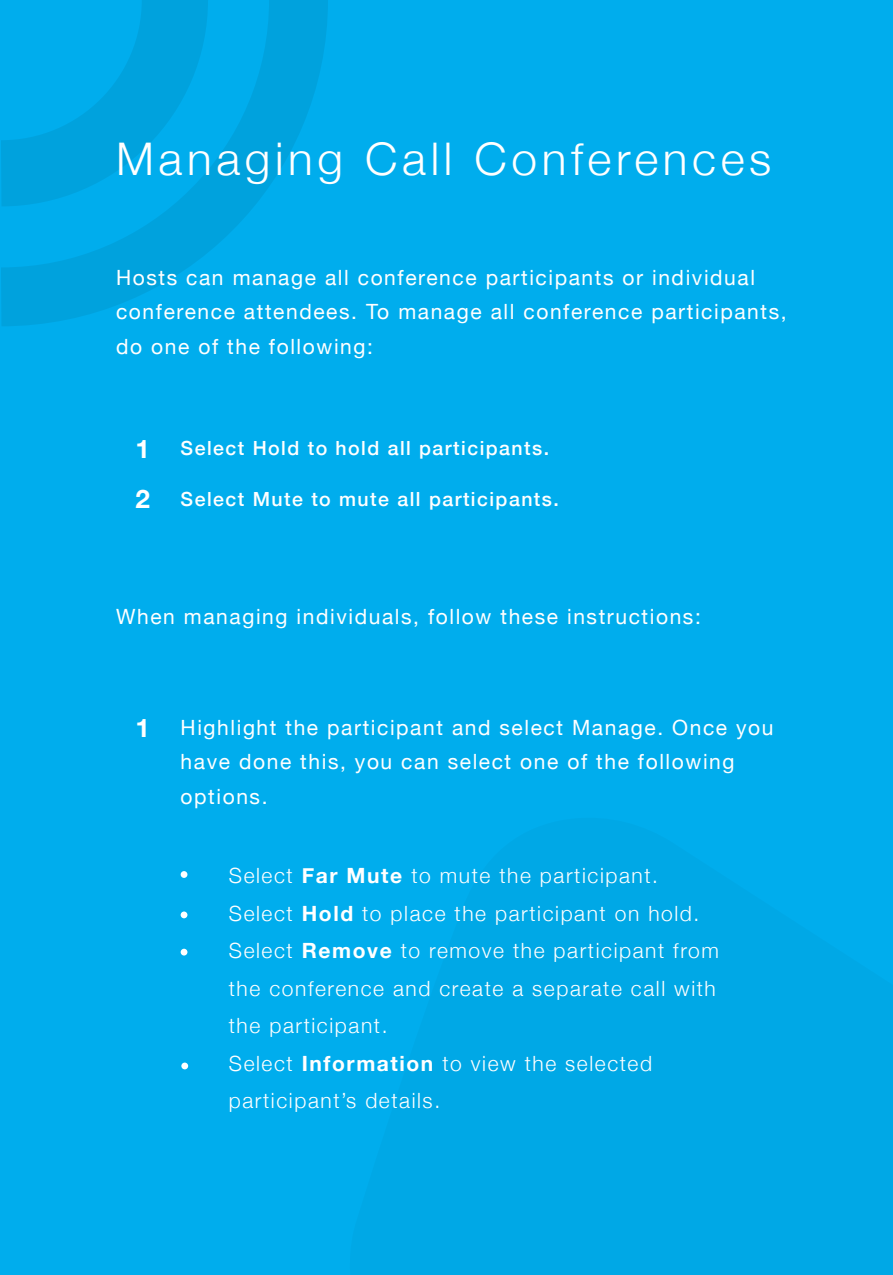
<style>
.page{position:relative;width:893px;height:1275px;background:#fff}
.page>*{position:absolute;margin:0;border:0;box-sizing:border-box;transform-origin:0 0}
.t1{font:300 45px "Helvetica Neue";letter-spacing:.1em;color:#fff}
.t2{font:700 25.5px/50.4px "Helvetica Neue";color:#fff}
.t3{font:21px/34.5px "Helvetica Neue";letter-spacing:.075em;color:#fff}
.t4{font:300 21px/37.5px "Helvetica Neue";letter-spacing:.075em;color:#fff}
.t5{font:500 19.5px "Helvetica Neue";letter-spacing:.075em;color:#fff}
.s1{font-weight:700}
</style>
<div class="page">
<div style="left:0;top:0;width:892px;height:1274px;background:#00aded"></div>
<svg style="left:1px;top:0;width:327px;height:326px"></svg>
<div style="left:181px;top:871px;width:6px;height:7px;background:#fff;border-radius:50%"></div>
<svg style="left:181px;top:912px;width:6px;height:6px"></svg>
<div style="left:181px;top:949px;width:6px;height:7px;background:#fff;border-radius:50%"></div>
<div style="left:181px;top:1063px;width:7px;height:6px;background:#fff;border-radius:50%"></div>
<h1 class="t1" style="left:116px;top:123px;width:656px">Managing Call Conferences</h1>
<p class="t3" style="left:116px;top:261px;width:672px">Hosts can manage all conference participants or individual conference attendees. To manage all conference participants, do one of the following:</p>
<p class="t2" style="left:135px;top:424px;width:16px">1<br>2</p>
<p class="t5" style="left:181px;top:432px;width:370px">Select Hold to hold all participants.</p>
<p class="t5" style="left:181px;top:483px;width:380px">Select Mute to mute all participants.</p>
<p class="t3" style="left:116px;top:600px;width:586px">When managing individuals, follow these instructions:</p>
<p class="t2" style="left:135px;top:703px;width:16px">1</p>
<p class="t3" style="left:181px;top:711px;width:594px">Highlight the participant and select Manage. Once you have done this, you can select one of the following options.</p>
<p class="t4" style="left:229px;top:855px;width:491px">Select <span class="s1">Far Mute</span> to mute the participant.<br>Select <span class="s1">Hold</span> to place the participant on hold.<br>Select <span class="s1">Remove</span> to remove the participant from the conference and create a separate call with the participant.<br>Select <span class="s1">Information</span> to view the selected participant’s details.</p>
</div>
